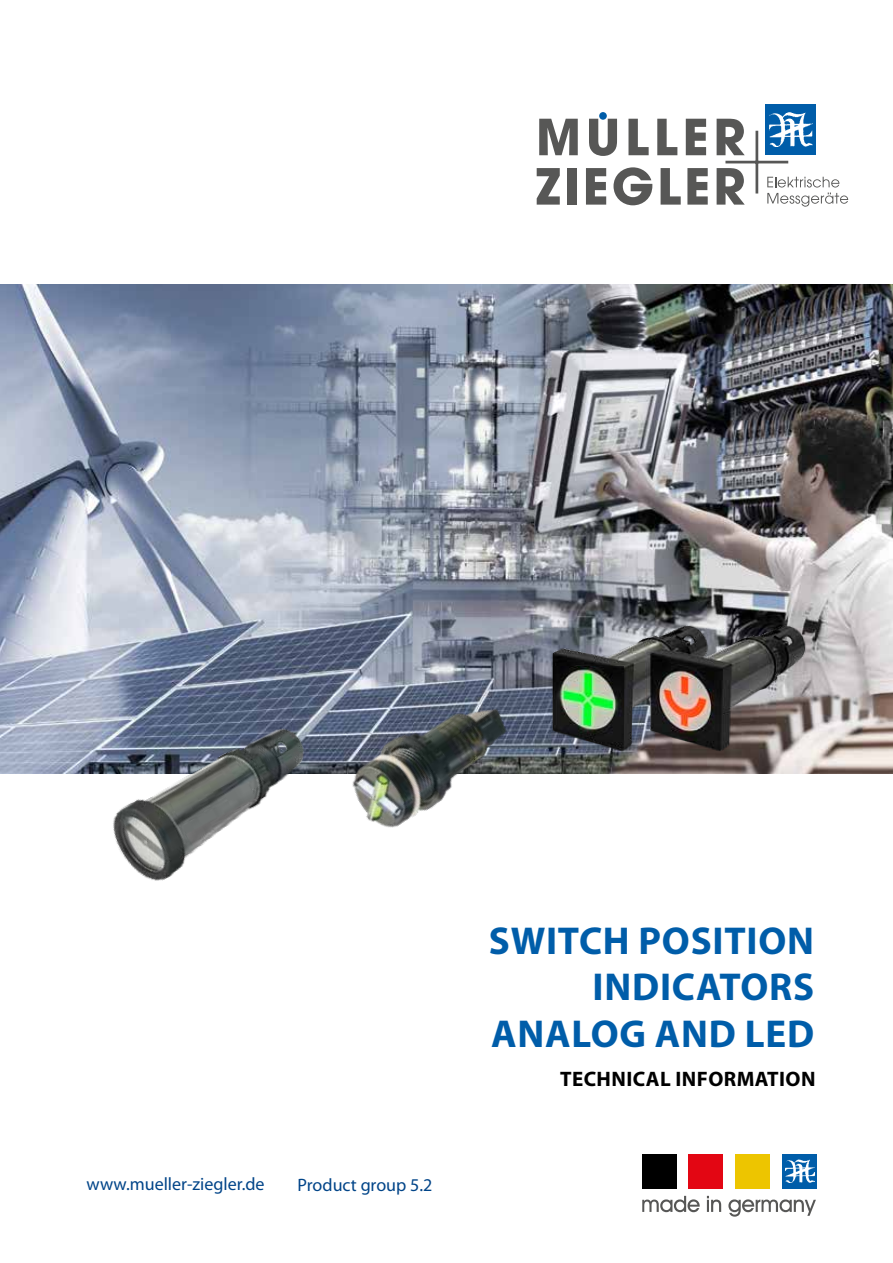
<style>
.page{position:relative;width:893px;height:1263px;background:#fff}
.page>*{position:absolute;margin:0;border:0;box-sizing:border-box;transform-origin:0 0}
.t1{font:700 39px/46.8px "Myriad Pro";letter-spacing:.02em;color:#005da9;text-align:right}
.t2{font:700 21px "Myriad Pro";letter-spacing:.02em;color:#000}
.t3{font:18px "Myriad Pro";color:#048}
</style>
<div class="page">
<svg style="left:642px;top:1196px;width:174px;height:20px"></svg>
<div style="left:642px;top:1154px;width:34px;height:34px;background:#000"></div>
<div style="left:689px;top:1154px;width:34px;height:34px;background:#e30613"></div>
<div style="left:736px;top:1154px;width:34px;height:34px;background:#edc500"></div>
<div style="left:782px;top:1154px;width:34px;height:34px;background:#005da9"></div>
<img style="left:785px;top:1159px;width:30px;height:24px">
<img style="left:0;top:284px;width:893px;height:490px">
<svg style="left:537px;top:168px;width:23px;height:37px"></svg>
<div style="left:567px;top:168px;width:9px;height:37px;background:#575756"></div>
<svg style="left:586px;top:168px;width:20px;height:37px"></svg>
<svg style="left:613px;top:167px;width:39px;height:38px"></svg>
<svg style="left:661px;top:168px;width:20px;height:37px"></svg>
<svg style="left:687px;top:168px;width:21px;height:37px"></svg>
<svg style="left:717px;top:168px;width:28px;height:37px"></svg>
<svg style="left:539px;top:119px;width:39px;height:36px"></svg>
<svg style="left:589px;top:119px;width:28px;height:37px"></svg>
<svg style="left:628px;top:119px;width:21px;height:36px"></svg>
<svg style="left:657px;top:119px;width:20px;height:36px"></svg>
<svg style="left:686px;top:119px;width:20px;height:36px"></svg>
<svg style="left:717px;top:119px;width:28px;height:36px"></svg>
<hr style="left:725px;top:161px;width:63px;height:2px;background:#575756">
<hr style="left:755px;top:131px;width:3px;height:62px;background:#575756">
<div style="left:765px;top:104px;width:50px;height:51px;background:#005da9"></div>
<div style="left:599px;top:112px;width:8px;height:8px;background:#005da9;border-radius:50%"></div>
<svg style="left:767px;top:177px;width:81px;height:30px"></svg>
<img style="left:769px;top:112px;width:43px;height:35px">
<img style="left:94px;top:704px;width:227px;height:177px">
<img style="left:543px;top:604px;width:272px;height:148px">
<img style="left:545px;top:667px;width:79px;height:84px">
<img style="left:321px;top:663px;width:219px;height:165px">
<p class="t3" style="left:87px;top:1172px;width:180px">www.mueller-ziegler.de</p>
<p class="t3" style="left:298px;top:1173px;width:136px">Product group 5.2</p>
<h1 class="t1" style="left:489px;top:916px;width:327px">SWITCH POSITION<br>INDICATORS<br>ANALOG AND LED</h1>
<p class="t2" style="left:560px;top:1065px;width:257px">TECHNICAL INFORMATION</p>
</div>
